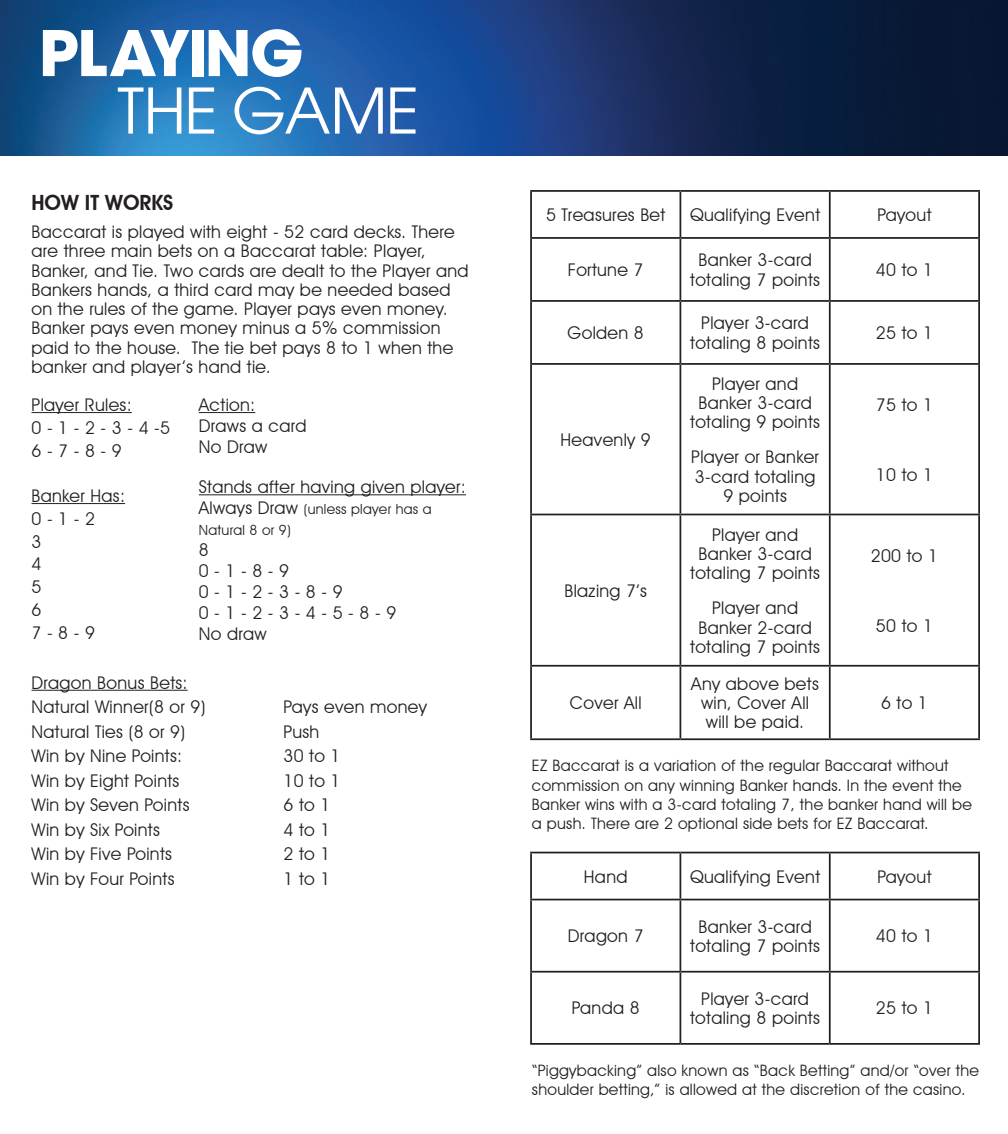
<style>
.page{position:relative;width:1008px;height:1134px;background:#fff}
.page>*{position:absolute;margin:0;border:0;box-sizing:border-box;transform-origin:0 0}
.t1{font:700 62.3px "ITC Avant Garde Std";letter-spacing:-.025em;color:#fff}
.t2{font:62.3px "ITC Avant Garde Pro";letter-spacing:-.025em;color:#fff}
.t3{font:600 21px "Avant Garde IT Cby BT";color:#231f20}
.t4{font:17.5px/19.2px "Avant Garde IT Cby BT";letter-spacing:.02em;color:#231f20;text-align:center}
.t5{font:15.75px/19.2px "Avant Garde IT Cby BT";letter-spacing:.02em;color:#231f20}
.t6{font:14px/21px "Avant Garde IT Cby BT";letter-spacing:.02em;color:#231f20}
.s1{font-size:17.5px}
</style>
<div class="page">
<img style="left:0;top:0;width:1008px;height:156px">
<hr style="left:32px;top:412px;width:100px;height:1px;background:#231f20">
<hr style="left:32px;top:503px;width:93px;height:1px;background:#231f20">
<hr style="left:32px;top:690px;width:156px;height:1px;background:#231f20">
<hr style="left:199px;top:412px;width:56px;height:1px;background:#231f20">
<hr style="left:199px;top:494px;width:267px;height:1px;background:#231f20">
<hr style="left:530px;top:190px;width:150px;height:2px;background:#231f20">
<hr style="left:530px;top:192px;width:2px;height:45px;background:#231f20">
<hr style="left:680px;top:190px;width:150px;height:2px;background:#231f20">
<hr style="left:680px;top:192px;width:1px;height:45px;background:#231f20">
<hr style="left:830px;top:190px;width:150px;height:2px;background:#231f20">
<hr style="left:829px;top:192px;width:2px;height:45px;background:#231f20">
<hr style="left:978px;top:192px;width:2px;height:45px;background:#231f20">
<hr style="left:530px;top:237px;width:150px;height:2px;background:#231f20">
<hr style="left:530px;top:239px;width:2px;height:61px;background:#231f20">
<hr style="left:680px;top:237px;width:150px;height:2px;background:#231f20">
<hr style="left:680px;top:239px;width:1px;height:61px;background:#231f20">
<hr style="left:830px;top:237px;width:150px;height:2px;background:#231f20">
<hr style="left:829px;top:239px;width:2px;height:61px;background:#231f20">
<hr style="left:978px;top:239px;width:2px;height:61px;background:#231f20">
<hr style="left:530px;top:300px;width:150px;height:2px;background:#231f20">
<hr style="left:530px;top:302px;width:2px;height:61px;background:#231f20">
<hr style="left:680px;top:300px;width:150px;height:2px;background:#231f20">
<hr style="left:680px;top:302px;width:1px;height:61px;background:#231f20">
<hr style="left:830px;top:300px;width:150px;height:2px;background:#231f20">
<hr style="left:829px;top:302px;width:2px;height:61px;background:#231f20">
<hr style="left:978px;top:302px;width:2px;height:61px;background:#231f20">
<hr style="left:530px;top:363px;width:150px;height:2px;background:#231f20">
<hr style="left:530px;top:365px;width:2px;height:149px;background:#231f20">
<hr style="left:680px;top:363px;width:150px;height:2px;background:#231f20">
<hr style="left:680px;top:365px;width:1px;height:149px;background:#231f20">
<hr style="left:830px;top:363px;width:150px;height:2px;background:#231f20">
<hr style="left:829px;top:365px;width:2px;height:149px;background:#231f20">
<hr style="left:978px;top:365px;width:2px;height:149px;background:#231f20">
<hr style="left:530px;top:514px;width:150px;height:1px;background:#231f20">
<hr style="left:530px;top:515px;width:2px;height:150px;background:#231f20">
<hr style="left:680px;top:514px;width:150px;height:1px;background:#231f20">
<hr style="left:680px;top:515px;width:1px;height:150px;background:#231f20">
<hr style="left:830px;top:514px;width:150px;height:1px;background:#231f20">
<hr style="left:829px;top:515px;width:2px;height:150px;background:#231f20">
<hr style="left:978px;top:515px;width:2px;height:150px;background:#231f20">
<hr style="left:530px;top:665px;width:150px;height:2px;background:#231f20">
<hr style="left:530px;top:667px;width:2px;height:71px;background:#231f20">
<hr style="left:680px;top:665px;width:150px;height:2px;background:#231f20">
<hr style="left:680px;top:667px;width:1px;height:71px;background:#231f20">
<hr style="left:830px;top:665px;width:150px;height:2px;background:#231f20">
<hr style="left:829px;top:667px;width:2px;height:71px;background:#231f20">
<hr style="left:978px;top:667px;width:2px;height:71px;background:#231f20">
<hr style="left:530px;top:738px;width:150px;height:2px;background:#231f20">
<hr style="left:680px;top:738px;width:150px;height:2px;background:#231f20">
<hr style="left:830px;top:738px;width:150px;height:2px;background:#231f20">
<hr style="left:530px;top:852px;width:150px;height:1px;background:#231f20">
<hr style="left:530px;top:853px;width:2px;height:46px;background:#231f20">
<hr style="left:680px;top:852px;width:150px;height:1px;background:#231f20">
<hr style="left:680px;top:853px;width:1px;height:46px;background:#231f20">
<hr style="left:830px;top:852px;width:150px;height:1px;background:#231f20">
<hr style="left:829px;top:853px;width:2px;height:46px;background:#231f20">
<hr style="left:978px;top:853px;width:2px;height:46px;background:#231f20">
<hr style="left:530px;top:899px;width:150px;height:1px;background:#231f20">
<hr style="left:530px;top:900px;width:2px;height:71px;background:#231f20">
<hr style="left:680px;top:899px;width:150px;height:1px;background:#231f20">
<hr style="left:680px;top:900px;width:1px;height:71px;background:#231f20">
<hr style="left:830px;top:899px;width:150px;height:1px;background:#231f20">
<hr style="left:829px;top:900px;width:2px;height:71px;background:#231f20">
<hr style="left:978px;top:900px;width:2px;height:71px;background:#231f20">
<hr style="left:530px;top:971px;width:150px;height:2px;background:#231f20">
<hr style="left:530px;top:973px;width:2px;height:70px;background:#231f20">
<hr style="left:680px;top:971px;width:150px;height:2px;background:#231f20">
<hr style="left:680px;top:973px;width:1px;height:70px;background:#231f20">
<hr style="left:830px;top:971px;width:150px;height:2px;background:#231f20">
<hr style="left:829px;top:973px;width:2px;height:70px;background:#231f20">
<hr style="left:978px;top:973px;width:2px;height:70px;background:#231f20">
<hr style="left:530px;top:1043px;width:150px;height:2px;background:#231f20">
<hr style="left:680px;top:1043px;width:150px;height:2px;background:#231f20">
<hr style="left:830px;top:1043px;width:150px;height:2px;background:#231f20">
<h1 class="t1" style="left:39px;top:13px;width:266px">PLAYING</h1>
<h1 class="t2" style="left:117px;top:72px;width:303px">THE GAME</h1>
<p class="t3" style="left:32px;top:190px;width:143px">HOW IT WORKS</p>
<p class="t4" style="left:32px;top:222px;width:439px;text-align:left">Baccarat is played with eight - 52 card decks. There are three main bets on a Baccarat table: Player, Banker, and Tie. Two cards are dealt to the Player and Bankers hands, a third card may be needed based on the rules of the game. Player pays even money.<br>Banker pays even money minus a 5% commission paid to the house. The tie bet pays 8 to 1 when the banker and player’s hand tie.</p>
<p class="t4" style="left:32px;top:393px;width:140px;line-height:22.8px;text-align:left">Player Rules:<br>0 - 1 - 2 - 3 - 4 -5<br>6 - 7 - 8 - 9</p>
<p class="t4" style="left:32px;top:484px;width:95px;line-height:22.8px;text-align:left">Banker Has:<br>0 - 1 - 2<br>3<br>4<br>5<br>6<br>7 - 8 - 9</p>
<p class="t4" style="left:32px;top:670px;width:175px;line-height:24.5px;text-align:left">Dragon Bonus Bets:<br>Natural Winner(8 or 9)</p>
<p class="t4" style="left:199px;top:394px;width:109px;line-height:21px;text-align:left">Action:<br>Draws a card<br>No Draw</p>
<p class="t4" style="left:199px;top:477px;width:269px">Stands after having given player:</p>
<p class="t6" style="left:199px;top:499px;width:234px"><span class="s1">Always Draw</span> (unless player has a<br>Natural 8 or 9)</p>
<p class="t4" style="left:199px;top:539px;width:199px;line-height:21px;text-align:left">8<br>0 - 1 - 8 - 9<br>0 - 1 - 2 - 3 - 8 - 9<br>0 - 1 - 2 - 3 - 4 - 5 - 8 - 9<br>No draw</p>
<p class="t4" style="left:284px;top:697px;width:145px">Pays even money</p>
<p class="t4" style="left:32px;top:722px;width:155px">Natural Ties (8 or 9)</p>
<p class="t4" style="left:284px;top:722px;width:37px">Push</p>
<p class="t4" style="left:32px;top:746px;width:152px">Win by Nine Points:</p>
<p class="t4" style="left:284px;top:746px;width:59px">30 to 1</p>
<p class="t4" style="left:31px;top:771px;width:149px">Win by Eight Points</p>
<p class="t4" style="left:283px;top:771px;width:59px">10 to 1</p>
<p class="t4" style="left:31px;top:795px;width:159px">Win by Seven Points</p>
<p class="t4" style="left:283px;top:795px;width:48px">6 to 1</p>
<p class="t4" style="left:31px;top:820px;width:130px">Win by Six Points</p>
<p class="t4" style="left:283px;top:820px;width:48px">4 to 1</p>
<p class="t4" style="left:31px;top:844px;width:142px">Win by Five Points</p>
<p class="t4" style="left:283px;top:844px;width:48px">2 to 1</p>
<p class="t4" style="left:31px;top:869px;width:145px">Win by Four Points</p>
<p class="t4" style="left:283px;top:869px;width:48px">1 to 1</p>
<p class="t4" style="left:546px;top:205px;width:121px">5 Treasures Bet</p>
<p class="t4" style="left:690px;top:205px;width:132px">Qualifying Event</p>
<p class="t4" style="left:877px;top:205px;width:56px">Payout</p>
<p class="t4" style="left:568px;top:260px;width:77px">Fortune 7</p>
<p class="t4" style="left:690px;top:250px;width:131px">Banker 3-card totaling 7 points</p>
<p class="t4" style="left:876px;top:260px;width:59px">40 to 1</p>
<p class="t4" style="left:568px;top:323px;width:78px">Golden 8</p>
<p class="t4" style="left:690px;top:313px;width:131px">Player 3-card totaling 8 points</p>
<p class="t4" style="left:876px;top:323px;width:59px">25 to 1</p>
<p class="t4" style="left:561px;top:430px;width:92px">Heavenly 9</p>
<p class="t4" style="left:564px;top:581px;width:84px">Blazing 7’s</p>
<p class="t4" style="left:570px;top:693px;width:73px">Cover All</p>
<p class="t4" style="left:690px;top:374px;width:131px">Player and<br>Banker 3-card totaling 9 points</p>
<p class="t4" style="left:691px;top:447px;width:129px">Player or Banker<br>3-card totaling<br>9 points</p>
<p class="t4" style="left:690px;top:525px;width:131px">Player and<br>Banker 3-card totaling 7 points</p>
<p class="t4" style="left:690px;top:598px;width:131px">Player and<br>Banker 2-card totaling 7 points</p>
<p class="t4" style="left:691px;top:674px;width:129px">Any above bets win, Cover All will be paid.</p>
<p class="t4" style="left:876px;top:395px;width:59px">75 to 1</p>
<p class="t4" style="left:876px;top:465px;width:59px">10 to 1</p>
<p class="t4" style="left:871px;top:546px;width:69px">200 to 1</p>
<p class="t4" style="left:876px;top:616px;width:59px">50 to 1</p>
<p class="t4" style="left:881px;top:693px;width:48px">6 to 1</p>
<p class="t5" style="left:532px;top:756px;width:442px">EZ Baccarat is a variation of the regular Baccarat without commission on any winning Banker hands. In the event the Banker wins with a 3-card totaling 7, the banker hand will be a push. There are 2 optional side bets for EZ Baccarat.</p>
<p class="t4" style="left:584px;top:867px;width:45px">Hand</p>
<p class="t4" style="left:690px;top:867px;width:132px">Qualifying Event</p>
<p class="t4" style="left:877px;top:867px;width:56px">Payout</p>
<p class="t4" style="left:568px;top:926px;width:77px">Dragon 7</p>
<p class="t4" style="left:690px;top:917px;width:131px">Banker 3-card totaling 7 points</p>
<p class="t4" style="left:876px;top:926px;width:59px">40 to 1</p>
<p class="t4" style="left:572px;top:998px;width:69px">Panda 8</p>
<p class="t4" style="left:690px;top:989px;width:131px">Player 3-card totaling 8 points</p>
<p class="t4" style="left:876px;top:998px;width:59px">25 to 1</p>
<p class="t5" style="left:532px;top:1061px;width:449px">“Piggybacking” also known as “Back Betting” and/or “over the shoulder betting,” is allowed at the discretion of the casino.</p>
</div>
